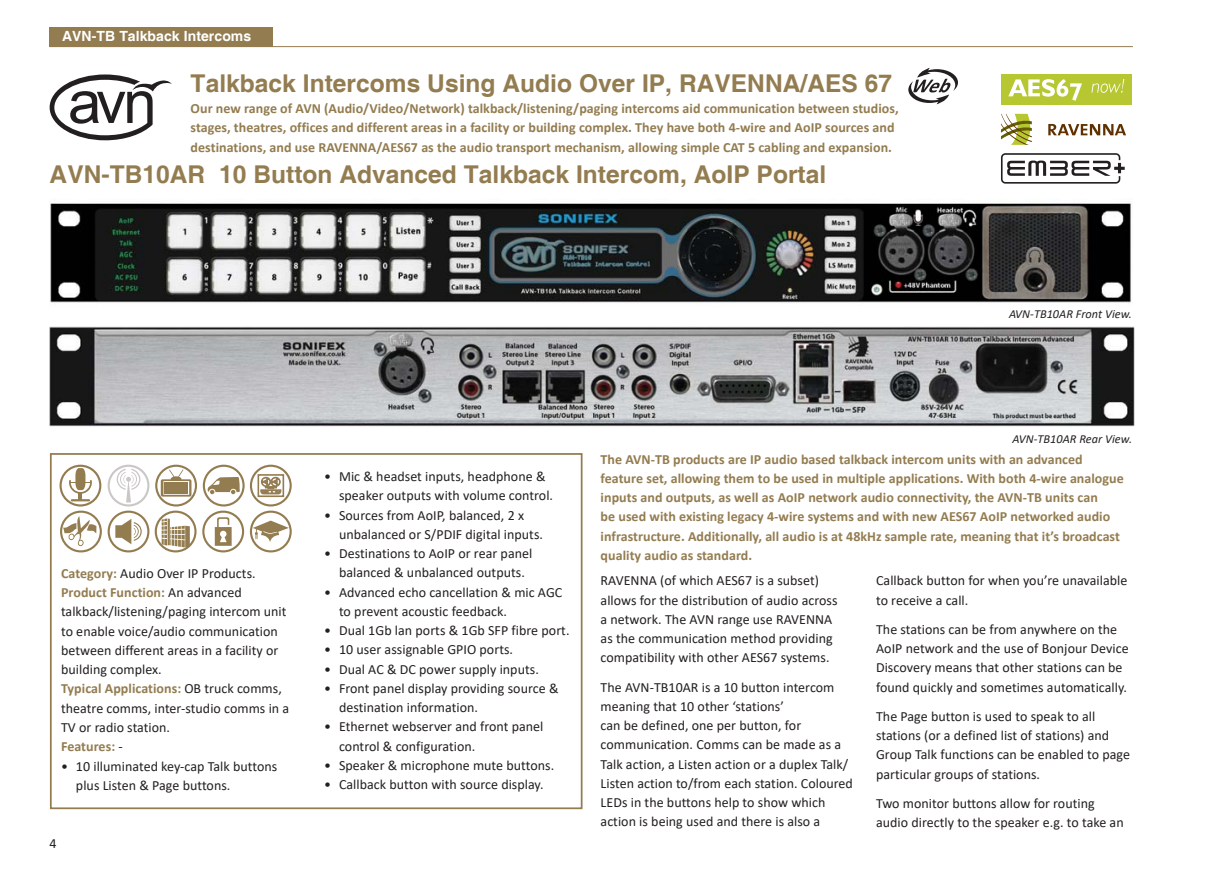
<style>
.page{position:relative;width:1231px;height:869px;background:#fff}
.page>*{position:absolute;margin:0;border:0;box-sizing:border-box;transform-origin:0 0}
.t1{font:700 24.5px "Helvetica";color:#937c50}
.t2{font:14px/19.2px "Calibri";letter-spacing:.005em;color:#231f20}
.t3{font:700 14px/19.2px "Calibri";letter-spacing:.005em;color:#937c50}
.t4{font:700 14px "Helvetica";letter-spacing:.005em;color:#fff}
.t5{font:italic 12.25px "Calibri";letter-spacing:.005em;color:#231f20}
.s1{font-weight:700;color:#937c50}
</style>
<div class="page">
<div style="left:50px;top:28px;width:223px;height:19px;background:#937c50"></div>
<hr style="left:50px;top:46px;width:1082px;height:1px;background:#937c50">
<div style="left:50px;top:453px;width:532px;height:355px;border:2px solid #937c50"></div>
<div style="left:108px;top:464px;width:41px;height:42px;border:2px solid #cac8c7;border-radius:50%"></div>
<svg style="left:117px;top:468px;width:23px;height:34px"></svg>
<div style="left:155px;top:464px;width:42px;height:42px;border:2px solid #937c50;border-radius:50%"></div>
<svg style="left:161px;top:469px;width:30px;height:27px"></svg>
<div style="left:165px;top:482px;width:23px;height:11px;background:#937c50"></div>
<svg style="left:207px;top:476px;width:33px;height:18px"></svg>
<div style="left:203px;top:464px;width:41px;height:42px;border:2px solid #937c50;border-radius:50%"></div>
<div style="left:60px;top:510px;width:42px;height:42px;border:2px solid #937c50;border-radius:50%"></div>
<svg style="left:63px;top:516px;width:35px;height:30px"></svg>
<div style="left:108px;top:510px;width:41px;height:42px;border:2px solid #937c50;border-radius:50%"></div>
<svg style="left:115px;top:518px;width:27px;height:26px"></svg>
<div style="left:59px;top:464px;width:42px;height:42px;border:2px solid #937c50;border-radius:50%"></div>
<svg style="left:69px;top:468px;width:23px;height:33px"></svg>
<div style="left:250px;top:464px;width:42px;height:42px;border:2px solid #937c50;border-radius:50%"></div>
<svg style="left:261px;top:477px;width:20px;height:17px"></svg>
<div style="left:257px;top:474px;width:27px;height:23px;border:2px solid #937c50"></div>
<div style="left:155px;top:510px;width:41px;height:42px;border:2px solid #937c50;border-radius:50%"></div>
<svg style="left:161px;top:518px;width:29px;height:29px"></svg>
<hr style="left:168px;top:518px;width:2px;height:27px;background:#937c50">
<div style="left:202px;top:510px;width:42px;height:42px;border:2px solid #937c50;border-radius:50%"></div>
<svg style="left:215px;top:517px;width:16px;height:28px"></svg>
<div style="left:250px;top:510px;width:42px;height:42px;border:2px solid #937c50;border-radius:50%"></div>
<svg style="left:253px;top:520px;width:36px;height:22px"></svg>
<svg style="left:908px;top:68px;width:49px;height:36px"></svg>
<img style="left:50px;top:203px;width:1081px;height:100px">
<img style="left:50px;top:326px;width:1084px;height:101px">
<svg style="left:50px;top:74px;width:122px;height:66px"></svg>
<div style="left:1000px;top:74px;width:131px;height:31px;background:#b7c731"></div>
<svg style="left:1008px;top:79px;width:73px;height:22px"></svg>
<svg style="left:1091px;top:79px;width:33px;height:14px"></svg>
<svg style="left:1001px;top:153px;width:123px;height:30px"></svg>
<svg style="left:1048px;top:124px;width:77px;height:11px"></svg>
<svg style="left:1001px;top:114px;width:31px;height:31px"></svg>
<p class="t4" style="left:62px;top:28px;width:191px">AVN-TB Talkback Intercoms</p>
<h1 class="t1" style="left:191px;top:69px;width:703px">Talkback Intercoms Using Audio Over IP, RAVENNA/AES 67</h1>
<p class="t3" style="left:191px;top:100px;width:709px">Our new range of AVN (Audio/Video/Network) talkback/listening/paging intercoms aid communication between studios, stages, theatres, offices and different areas in a facility or building complex. They have both 4-wire and AoIP sources and destinations, and use RAVENNA/AES67 as the audio transport mechanism, allowing simple CAT 5 cabling and expansion.</p>
<h1 class="t1" style="left:50px;top:160px;width:778px">AVN-TB10AR 10 Button Advanced Talkback Intercom, AoIP Portal</h1>
<p class="t5" style="left:1008px;top:308px;width:124px">AVN-TB10AR Front View.</p>
<p class="t5" style="left:1012px;top:433px;width:121px">AVN-TB10AR Rear View.</p>
<p class="t2" style="left:61px;top:564px;width:230px"><span class="s1">Category:</span> Audio Over IP Products.<br><span class="s1">Product Function:</span> An advanced talkback/listening/paging intercom unit to enable voice/audio communication between different areas in a facility or building complex.<br><span class="s1">Typical Applications:</span> OB truck comms, theatre comms, inter-studio comms in a<br>TV or radio station.<br><span class="s1">Features:</span> -</p>
<p class="t2" style="left:76px;top:757px;width:203px;text-indent:-15px">• 10 illuminated key-cap Talk buttons plus Listen &amp; Page buttons.</p>
<p class="t2" style="left:50px;top:834px;width:9px">4</p>
<p class="t2" style="left:339px;top:467px;width:215px;text-indent:-15px">• Mic &amp; headset inputs, headphone &amp; speaker outputs with volume control.</p>
<p class="t2" style="left:339px;top:506px;width:205px;text-indent:-15px">• Sources from AoIP, balanced, 2 x unbalanced or S/PDIF digital inputs.</p>
<p class="t2" style="left:324px;top:544px;width:210px;text-align:center">• Destinations to AoIP or rear panel balanced &amp; unbalanced outputs.</p>
<p class="t2" style="left:339px;top:583px;width:225px;text-indent:-15px">• Advanced echo cancellation &amp; mic AGC to prevent acoustic feedback.</p>
<p class="t2" style="left:324px;top:621px;width:247px">• Dual 1Gb lan ports &amp; 1Gb SFP fibre port.</p>
<p class="t2" style="left:324px;top:641px;width:190px">• 10 user assignable GPIO ports.</p>
<p class="t2" style="left:324px;top:660px;width:216px">• Dual AC &amp; DC power supply inputs.</p>
<p class="t2" style="left:339px;top:679px;width:221px;text-indent:-15px">• Front panel display providing source &amp; destination information.</p>
<p class="t2" style="left:339px;top:718px;width:206px;text-indent:-15px">• Ethernet webserver and front panel control &amp; configuration.</p>
<p class="t2" style="left:324px;top:756px;width:231px">• Speaker &amp; microphone mute buttons.</p>
<p class="t2" style="left:324px;top:775px;width:221px">• Callback button with source display.</p>
<p class="t3" style="left:600px;top:450px;width:524px">The AVN-TB products are IP audio based talkback intercom units with an advanced feature set, allowing them to be used in multiple applications. With both 4-wire analogue inputs and outputs, as well as AoIP network audio connectivity, the AVN-TB units can<br>be used with existing legacy 4-wire systems and with new AES67 AoIP networked audio infrastructure. Additionally, all audio is at 48kHz sample rate, meaning that it’s broadcast quality audio as standard.</p>
<p class="t2" style="left:600px;top:572px;width:238px">RAVENNA (of which AES67 is a subset) allows for the distribution of audio across a network. The AVN range use RAVENNA as the communication method providing compatibility with other AES67 systems.</p>
<p class="t2" style="left:600px;top:678px;width:254px">The AVN-TB10AR is a 10 button intercom meaning that 10 other ‘stations’<br>can be defined, one per button, for communication. Comms can be made as a Talk action, a Listen action or a duplex Talk/ Listen action to/from each station. Coloured LEDs in the buttons help to show which action is being used and there is also a</p>
<p class="t2" style="left:876px;top:572px;width:253px">Callback button for when you’re unavailable to receive a call.</p>
<p class="t2" style="left:876px;top:620px;width:254px">The stations can be from anywhere on the AoIP network and the use of Bonjour Device Discovery means that other stations can be found quickly and sometimes automatically.</p>
<p class="t2" style="left:876px;top:707px;width:255px">The Page button is used to speak to all stations (or a defined list of stations) and Group Talk functions can be enabled to page particular groups of stations.</p>
<p class="t2" style="left:876px;top:794px;width:249px">Two monitor buttons allow for routing audio directly to the speaker e.g. to take an</p>
</div>
